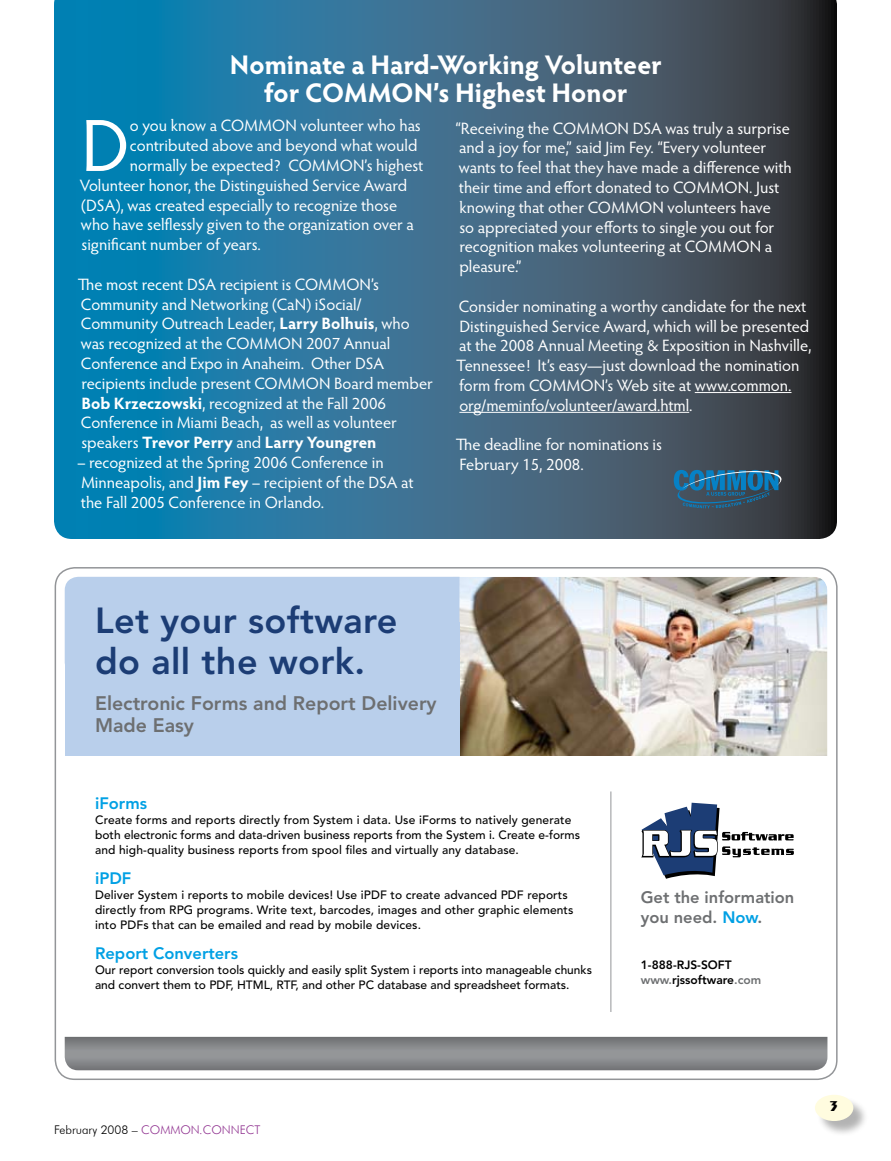
<style>
.page{position:relative;width:891px;height:1161px;background:#fff}
.page>*{position:absolute;margin:0;border:0;box-sizing:border-box;transform-origin:0 0}
.t1{font:74.25px "Hypatia Sans Pro";color:#fff}
.t2{font:800 36px/40.5px "Avenir";letter-spacing:.01em;color:#1c3d75}
.t3{font:700 27px/28.5px "Hypatia Sans Pro";color:#fff;text-align:center}
.t4{font:800 19.5px/22.5px "Avenir";color:#6d6f71}
.t5{font:16.5px/19.8px "Hypatia Sans Pro";color:#fff}
.t6{font:800 16.5px/19.5px "Avenir";color:#6d6f71}
.t7{font:800 16.5px "Avenir";color:#00a0e4}
.t8{font:700 15px "Exotic 350 BT";color:#000}
.t9{font:500 12px/15px "Avenir";letter-spacing:.01em;color:#000}
.t10{font:800 12px/15px "Avenir";color:#000}
.t11{font:300 12px "Futura BT";color:#913491}
.s1{font-weight:700}
.s2{color:#00a0e4}
.s3{color:#6d6f71}
.s4{color:#000}
</style>
<div class="page">
<div style="left:816px;top:1096px;width:59px;height:47px;background:#000;opacity:.3"></div>
<div style="left:815px;top:1095px;width:38px;height:26px;background:#fffcdf;border-radius:50%"></div>
<svg style="left:54px;top:0;width:783px;height:539px;background:#306784"></svg>
<hr style="left:695px;top:392px;width:97px;height:1px;background:#fff">
<hr style="left:459px;top:412px;width:230px;height:1px;background:#fff">
<img style="left:459px;top:577px;width:368px;height:179px">
<div style="left:65px;top:622px;width:394px;height:134px;background:#b9cfeb"></div>
<div style="left:65px;top:577px;width:394px;height:45px;background:#b9cfeb"></div>
<svg style="left:65px;top:1037px;width:762px;height:33px;background:#858789"></svg>
<svg style="left:641px;top:803px;width:153px;height:76px"></svg>
<hr style="left:611px;top:791px;width:1px;height:221px;background:#939598">
<svg style="left:674px;top:469px;width:108px;height:39px;background:#2d6281"></svg>
<h3 class="t3" style="left:230px;top:49px;width:434px">Nominate a Hard-Working Volunteer for COMMON’s Highest Honor</h3>
<h1 class="t1" style="left:81px;top:96px;width:50px">D</h1>
<p class="t5" style="left:130px;top:115px;width:292px">o you know a COMMON volunteer who has</p>
<p class="t5" style="left:130px;top:135px;width:289px">contributed above and beyond what would</p>
<p class="t5" style="left:130px;top:155px;width:295px">normally be expected? COMMON’s highest</p>
<p class="t5" style="left:80px;top:175px;width:329px">Volunteer honor, the Distinguished Service Award</p>
<p class="t5" style="left:81px;top:195px;width:318px">(DSA), was created especially to recognize those</p>
<p class="t5" style="left:81px;top:214px;width:335px">who have selflessly given to the organization over a</p>
<p class="t5" style="left:81px;top:234px;width:181px">significant number of years.</p>
<p class="t5" style="left:78px;top:274px;width:357px">The most recent DSA recipient is COMMON’s Community and Networking (CaN) iSocial/ Community Outreach Leader, <span class="s1">Larry Bolhuis</span>, who was recognized at the COMMON 2007 Annual Conference and Expo in Anaheim. Other DSA recipients include present COMMON Board member <span class="s1">Bob Krzeczowski</span>, recognized at the Fall 2006<br>Conference in Miami Beach, as well as volunteer speakers <span class="s1">Trevor Perry</span> and <span class="s1">Larry Youngren</span></p>
<p class="t5" style="left:77px;top:452px;width:338px">– recognized at the Spring 2006 Conference in<br>Minneapolis, and <span class="s1">Jim Fey</span> – recipient of the DSA at the Fall 2005 Conference in Orlando.</p>
<p class="t5" style="left:455px;top:118px;width:338px">“Receiving the COMMON DSA was truly a surprise and a joy for me,” said Jim Fey. “Every volunteer wants to feel that they have made a difference with their time and effort donated to COMMON. Just knowing that other COMMON volunteers have<br>so appreciated your efforts to single you out for recognition makes volunteering at COMMON a pleasure.”</p>
<p class="t5" style="left:456px;top:296px;width:357px">Consider nominating a worthy candidate for the next Distinguished Service Award, which will be presented at the 2008 Annual Meeting &amp; Exposition in Nashville, Tennessee! It’s easy—just download the nomination form from COMMON’s Web site at www.common. org/meminfo/volunteer/award.html.</p>
<p class="t5" style="left:456px;top:434px;width:208px">The deadline for nominations is<br>February 15, 2008.</p>
<h2 class="t2" style="left:95px;top:601px;width:304px">Let your software do all the work.</h2>
<p class="t4" style="left:95px;top:692px;width:343px">Electronic Forms and Report Delivery<br>Made Easy</p>
<p class="t7" style="left:95px;top:793px;width:54px">iForms</p>
<p class="t9" style="left:95px;top:813px;width:487px">Create forms and reports directly from System i data. Use iForms to natively generate both electronic forms and data-driven business reports from the System i. Create e-forms and high-quality business reports from spool files and virtually any database.</p>
<p class="t7" style="left:95px;top:868px;width:38px">iPDF</p>
<p class="t9" style="left:95px;top:888px;width:480px">Deliver System i reports to mobile devices! Use iPDF to create advanced PDF reports directly from RPG programs. Write text, barcodes, images and other graphic elements into PDFs that can be emailed and read by mobile devices.</p>
<p class="t7" style="left:95px;top:943px;width:144px">Report Converters</p>
<p class="t9" style="left:95px;top:963px;width:498px">Our report conversion tools quickly and easily split System i reports into manageable chunks and convert them to PDF, HTML, RTF, and other PC database and spreadsheet formats.</p>
<p class="t6" style="left:641px;top:887px;width:155px">Get the information you need. <span class="s2">Now</span>.</p>
<p class="t10" style="left:641px;top:957px;width:122px">1-888-RJS-SOFT <span class="s3">www.</span>rjssoftware<span class="s3">.com</span></p>
<p class="t11" style="left:54px;top:1122px;width:208px"><span class="s4">February 2008 –</span> COMMON.CONNECT</p>
<p class="t8" style="left:830px;top:1097px;width:9px">3</p>
</div>
